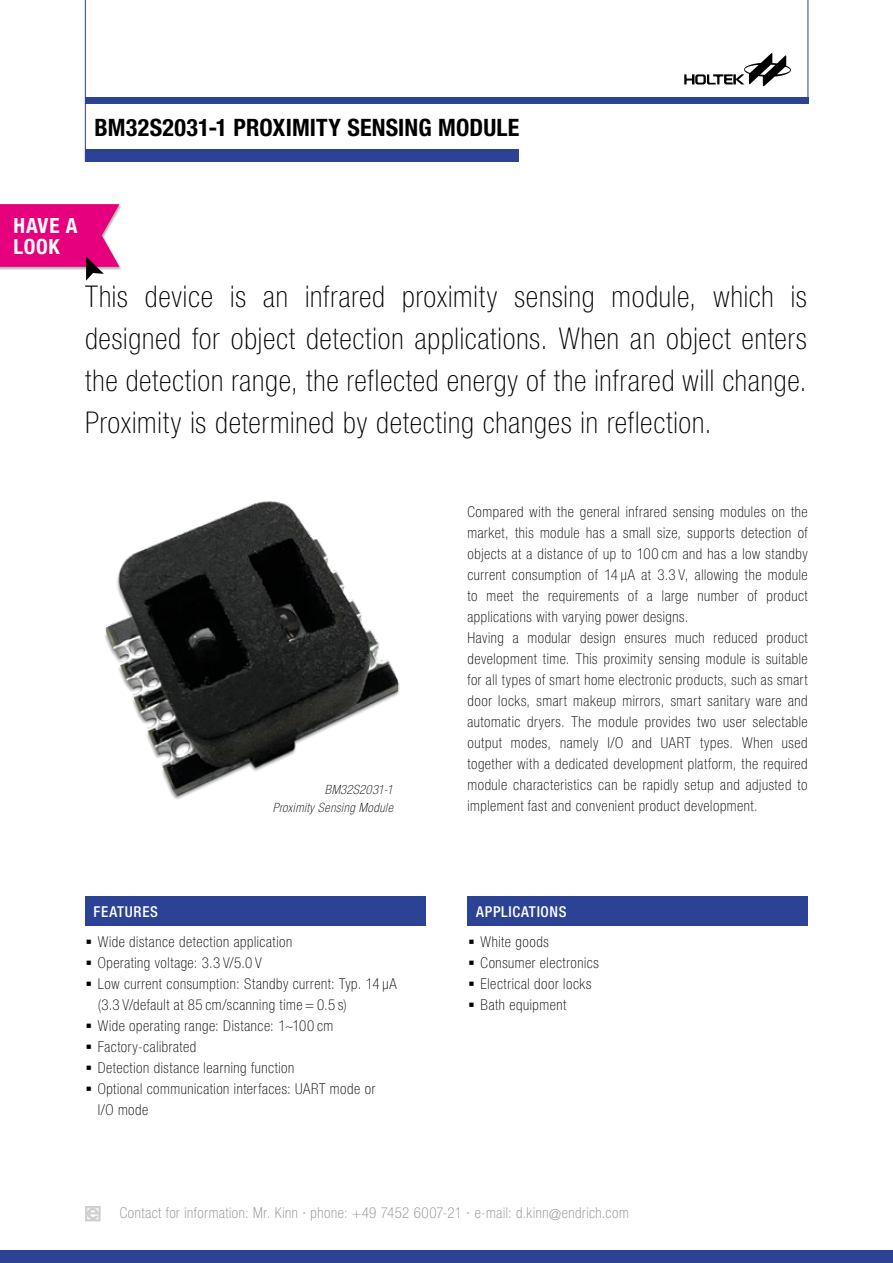
<style>
.page{position:relative;width:893px;height:1263px;background:#fff}
.page>*{position:absolute;margin:0;border:0;box-sizing:border-box;transform-origin:0 0}
.t1{font:100 condensed 30px/42px "Helvetica Neue LT Std";letter-spacing:.03em;color:#000;text-align:justify}
.t2{font:700 condensed 24px "Helvetica Neue LT Std";letter-spacing:.01em;color:#000}
.t3{font:700 condensed 21px/21px "Helvetica Neue LT Std";letter-spacing:.03em;color:#fff}
.t4{font:100 condensed 15px/21px "Helvetica Neue LT Std";letter-spacing:.04em;color:#000}
.t5{font:100 condensed 15px "Helvetica Neue LT Std";letter-spacing:.04em;color:#878787}
.t6{font:500 condensed 15px "Helvetica Neue LT Std";letter-spacing:.045em;color:#fff}
.t7{font:italic 100 condensed 12.75px/18px "Helvetica Neue LT Std";letter-spacing:.04em;color:#000;text-align:right}
</style>
<div class="page">
<div style="left:0;top:1250px;width:893px;height:13px;background:#2c4295"></div>
<hr style="left:808px;top:0;width:1px;height:102px;background:#2c4295">
<hr style="left:85px;top:0;width:1px;height:162px;background:#2c4295">
<div style="left:85px;top:98px;width:723px;height:6px;background:#2c4295"></div>
<img style="left:105px;top:501px;width:295px;height:299px">
<div style="left:85px;top:149px;width:434px;height:13px;background:#2c4295"></div>
<svg style="left:85px;top:1206px;width:16px;height:15px"></svg>
<div style="left:468px;top:896px;width:340px;height:30px;background:#2c4295"></div>
<div style="left:85px;top:896px;width:340px;height:30px;background:#2c4295"></div>
<svg style="left:684px;top:53px;width:107px;height:33px"></svg>
<div style="left:0;top:204px;width:122px;height:67px;background:#000;opacity:.3"></div>
<svg style="left:0;top:204px;width:119px;height:77px"></svg>
<h2 class="t2" style="left:95px;top:112px;width:426px">BM32S2031-1 PROXIMITY SENSING MODULE</h2>
<h3 class="t3" style="left:14px;top:215px;width:65px">HAVE A<br>LOOK</h3>
<p class="t1" style="left:85px;top:275px;width:723px">This device is an infrared proximity sensing module, which is designed for object detection applications. When an object enters the detection range, the reflected energy of the infrared will change.<br>Proximity is determined by detecting changes in reflection.</p>
<p class="t7" style="left:273px;top:781px;width:122px">BM32S2031-1<br>Proximity Sensing Module</p>
<p class="t6" style="left:94px;top:903px;width:66px">FEATURES</p>
<p class="t4" style="left:98px;top:931px;width:300px">Wide distance detection application<br>Operating voltage: 3.3 V/5.0 V<br>Low current consumption: Standby current: Typ. 14 μA (3.3 V/default at 85 cm/scanning time = 0.5 s)<br>Wide operating range: Distance: 1~100 cm Factory-calibrated<br>Detection distance learning function<br>Optional communication interfaces: UART mode or<br>I/O mode</p>
<p class="t4" style="left:467px;top:501px;width:342px">Compared with the general infrared sensing modules on the market, this module has a small size, supports detection of objects at a distance of up to 100 cm and has a low standby current consumption of 14 μA at 3.3 V, allowing the module to meet the requirements of a large number of product applications with varying power designs.<br>Having a modular design ensures much reduced product development time. This proximity sensing module is suitable for all types of smart home electronic products, such as smart door locks, smart makeup mirrors, smart sanitary ware and automatic dryers. The module provides two user selectable output modes, namely I/O and UART types. When used together with a dedicated development platform, the required module characteristics can be rapidly setup and adjusted to implement fast and convenient product development.</p>
<p class="t6" style="left:476px;top:903px;width:92px">APPLICATIONS</p>
<p class="t4" style="left:480px;top:931px;width:120px">White goods<br>Consumer electronics<br>Electrical door locks<br>Bath equipment</p>
<p class="t5" style="left:120px;top:1205px;width:511px">Contact for information: Mr. Kinn · phone: +49 7452 6007-21 · e-mail: d.kinn@endrich.com</p>
</div>
